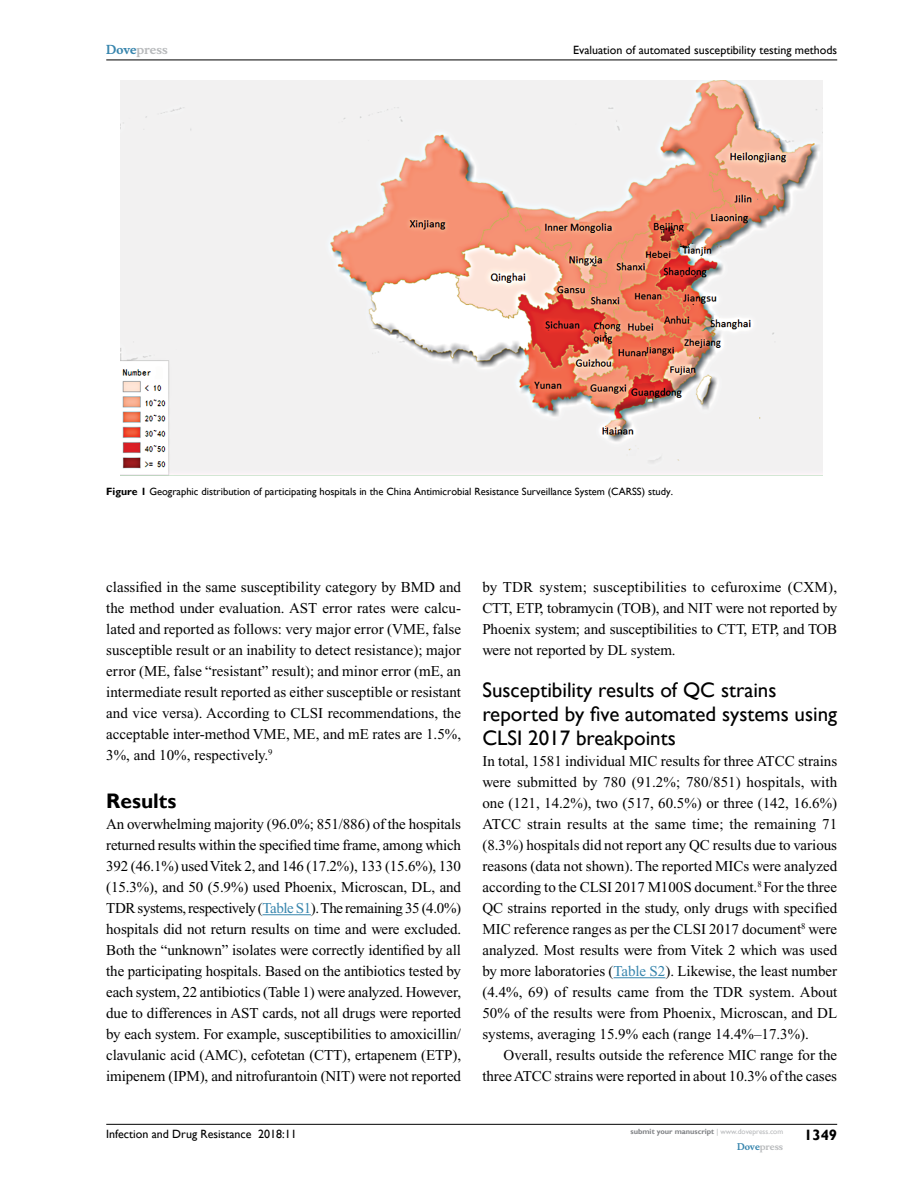
<style>
.page{position:relative;width:918px;height:1188px;background:#fff}
.page>*{position:absolute;margin:0;border:0;box-sizing:border-box;transform-origin:0 0}
.t1{font:21px/24px "Gill Sans";color:#000}
.t2{font:700 21px "Gill Sans";color:#000}
.t3{font:15px/21px "Times New Roman";letter-spacing:-.005em;color:#000;text-align:justify}
.t4{font:700 15px "Gill Sans";color:#000}
.t5{font:12px "Gill Sans";color:#000}
.t6{font:700 12px "Musee";color:#b8babc}
.t7{font:10.5px "Gill Sans";color:#000}
.t8{font:700 9px "Musee";color:#b8babc}
.t9{font:700 7.5px "Gill Sans";color:#808285}
.s1{color:#3785ad}
.s2{font-weight:700}
.s3{font-weight:400;color:#b8babc}
</style>
<div class="page">
<hr style="left:106px;top:1124px;width:731px;height:1px;background:#000">
<hr style="left:106px;top:60px;width:731px;height:1px;background:#000">
<hr style="left:263px;top:914px;width:48px;height:1px;background:#3785ad">
<hr style="left:614px;top:977px;width:51px;height:1px;background:#3785ad">
<img style="left:121px;top:80px;width:702px;height:395px">
<p class="t6" style="left:106px;top:43px;width:63px"><span class="s1">Dove</span>press</p>
<p class="t5" style="left:573px;top:43px;width:266px">Evaluation of automated susceptibility testing methods</p>
<p class="t7" style="left:106px;top:485px;width:568px"><span class="s2">Figure 1</span> Geographic distribution of participating hospitals in the China Antimicrobial Resistance Surveillance System (CARSS) study.</p>
<p class="t3" style="left:106px;top:577px;width:356px">classified in the same susceptibility category by BMD and the method under evaluation. AST error rates were calcu&shy;lated and reported as follows: very major error (VME, false susceptible result or an inability to detect resistance); major error (ME, false “resistant” result); and minor error (mE, an intermediate result reported as either susceptible or resistant and vice versa). According to CLSI recommendations, the acceptable inter-method VME, ME, and mE rates are 1.5%, 3%, and 10%, respectively.<sup>9</sup></p>
<h1 class="t2" style="left:106px;top:789px;width:72px">Results</h1>
<p class="t3" style="left:106px;top:814px;width:356px">An overwhelming majority (96.0%; 851/886) of the hospitals returned results within the specified time frame, among which 392 (46.1%) used Vitek 2, and 146 (17.2%), 133 (15.6%), 130 (15.3%), and 50 (5.9%) used Phoenix, Microscan, DL, and TDR systems, respectively (<span class="s1">Table S1</span>). The remaining 35 (4.0%) hospitals did not return results on time and were excluded.<br>Both the “unknown” isolates were correctly identified by all the participating hospitals. Based on the antibiotics tested by each system, 22 antibiotics (Table 1) were analyzed. However, due to differences in AST cards, not all drugs were reported by each system. For example, susceptibilities to amoxicillin/ clavulanic acid (AMC), cefotetan (CTT), ertapenem (ETP), imipenem (IPM), and nitrofurantoin (NIT) were not reported</p>
<p class="t3" style="left:482px;top:577px;width:356px">by TDR system; susceptibilities to cefuroxime (CXM), CTT, ETP, tobramycin (TOB), and NIT were not reported by Phoenix system; and susceptibilities to CTT, ETP, and TOB were not reported by DL system.</p>
<h1 class="t1" style="left:482px;top:679px;width:356px">Susceptibility results of QC strains reported by five automated systems using<br>CLSI 2017 breakpoints</h1>
<p class="t3" style="left:482px;top:751px;width:357px">In total, 1581 individual MIC results for three ATCC strains were submitted by 780 (91.2%; 780/851) hospitals, with one (121, 14.2%), two (517, 60.5%) or three (142, 16.6%)<br>ATCC strain results at the same time; the remaining 71 (8.3%) hospitals did not report any QC results due to various reasons (data not shown). The reported MICs were analyzed according to the CLSI 2017 M100S document.<sup>8</sup> For the three QC strains reported in the study, only drugs with specified MIC reference ranges as per the CLSI 2017 document<sup>8</sup> were analyzed. Most results were from Vitek 2 which was used by more laboratories (<span class="s1">Table S2</span>). Likewise, the least number (4.4%, 69) of results came from the TDR system. About 50% of the results were from Phoenix, Microscan, and DL systems, averaging 15.9% each (range 14.4%–17.3%).</p>
<p class="t3" style="left:482px;top:1045px;width:356px;text-align:right">Overall, results outside the reference MIC range for the three ATCC strains were reported in about 10.3% of the cases</p>
<p class="t5" style="left:106px;top:1127px;width:192px">Infection and Drug Resistance 2018:11</p>
<p class="t9" style="left:631px;top:1127px;width:154px">submit your manuscript <span class="s3">| www.dovepress.com</span></p>
<p class="t8" style="left:737px;top:1141px;width:48px"><span class="s1">Dove</span>press</p>
<p class="t4" style="left:804px;top:1126px;width:35px">1349</p>
</div>
